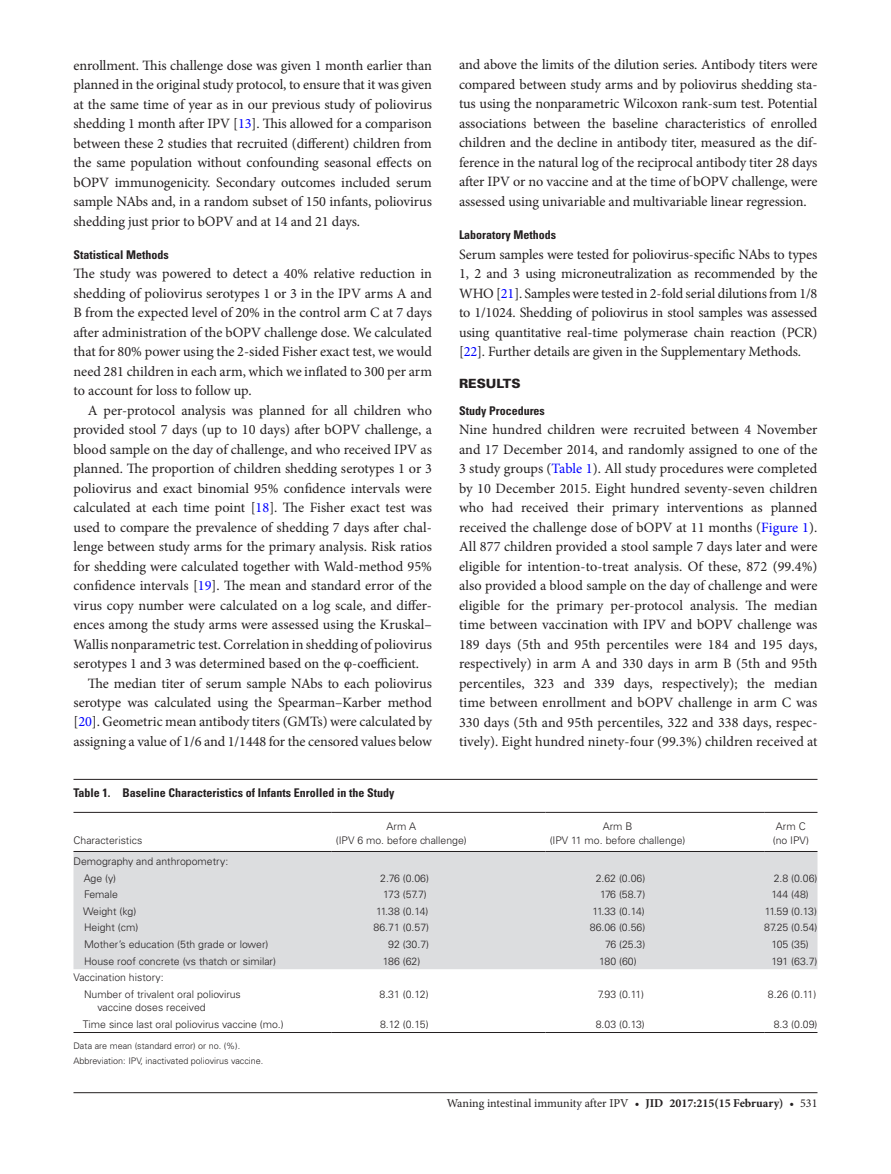
<style>
.page{position:relative;width:891px;height:1174px;background:#fff}
.page>*{position:absolute;margin:0;border:0;box-sizing:border-box;transform-origin:0 0}
.t1{font:14.25px/19.5px "Minion Pro";letter-spacing:-.005em;color:#231f20;text-align:justify}
.t2{font:900 12.75px "Univers LT Std";color:#231f20}
.t3{font:700 condensed 12px "Univers LT Std";color:#231f20}
.t4{font:12px "Minion Pro";color:#231f20}
.t5{font:300 10.5px/13.5px "Univers LT Std";color:#231f20;text-align:center}
.t6{font:300 9px/15px "Univers LT Std";color:#231f20}
.s1{color:#00f}
.s2{font-weight:700}
</style>
<div class="page">
<hr style="left:73px;top:1092px;width:744px;height:1px;background:#231f20">
<hr style="left:73px;top:779px;width:744px;height:1px;background:#231f20">
<div style="left:73px;top:851px;width:745px;height:118px;background:#dcdddf"></div>
<hr style="left:73px;top:812px;width:259px;height:1px;background:#231f20">
<hr style="left:73px;top:851px;width:259px;height:1px;background:#231f20">
<hr style="left:332px;top:851px;width:214px;height:1px;background:#231f20">
<hr style="left:546px;top:851px;width:218px;height:1px;background:#231f20">
<hr style="left:764px;top:851px;width:53px;height:1px;background:#231f20">
<hr style="left:332px;top:812px;width:214px;height:1px;background:#231f20">
<hr style="left:546px;top:812px;width:218px;height:1px;background:#231f20">
<hr style="left:764px;top:812px;width:53px;height:1px;background:#231f20">
<hr style="left:73px;top:1032px;width:259px;height:1px;background:#231f20">
<hr style="left:332px;top:1032px;width:214px;height:1px;background:#231f20">
<hr style="left:546px;top:1032px;width:218px;height:1px;background:#231f20">
<hr style="left:764px;top:1032px;width:53px;height:1px;background:#231f20">
<p class="t1" style="left:73px;top:55px;width:360px">enrollment. This challenge dose was given 1 month earlier than planned in the original study protocol, to ensure that it was given at the same time of year as in our previous study of poliovirus shedding 1 month after IPV [<span class="s1">13</span>]. This allowed for a comparison between these 2 studies that recruited (different) children from the same population without confounding seasonal effects on bOPV immunogenicity. Secondary outcomes included serum sample NAbs and, in a random subset of 150 infants, poliovirus shedding just prior to bOPV and at 14 and 21 days.</p>
<p class="t3" style="left:73px;top:247px;width:97px">Statistical Methods</p>
<p class="t1" style="left:73px;top:264px;width:360px">The study was powered to detect a 40% relative reduction in shedding of poliovirus serotypes 1 or 3 in the IPV arms A and B from the expected level of 20% in the control arm C at 7 days after administration of the bOPV challenge dose. We calculated that for 80% power using the 2-sided Fisher exact test, we would need 281 children in each arm, which we inflated to 300 per arm to account for loss to follow up.</p>
<p class="t1" style="left:88px;top:400px;width:346px">A per-protocol analysis was planned for all children who</p>
<p class="t1" style="left:73px;top:420px;width:360px">provided stool 7 days (up to 10 days) after bOPV challenge, a</p>
<p class="t1" style="left:73px;top:439px;width:360px">blood sample on the day of challenge, and who received IPV as</p>
<p class="t1" style="left:73px;top:459px;width:360px">planned. The proportion of children shedding serotypes 1 or 3</p>
<p class="t1" style="left:73px;top:478px;width:360px">poliovirus and exact binomial 95% confidence intervals were</p>
<p class="t1" style="left:73px;top:498px;width:360px">calculated at each time point [<span class="s1">18</span>]. The Fisher exact test was</p>
<p class="t1" style="left:73px;top:517px;width:360px">used to compare the prevalence of shedding 7 days after chal-</p>
<p class="t1" style="left:73px;top:537px;width:360px">lenge between study arms for the primary analysis. Risk ratios</p>
<p class="t1" style="left:73px;top:556px;width:360px">for shedding were calculated together with Wald-method 95%</p>
<p class="t1" style="left:73px;top:576px;width:360px">confidence intervals [<span class="s1">19</span>]. The mean and standard error of the</p>
<p class="t1" style="left:73px;top:595px;width:360px">virus copy number were calculated on a log scale, and differ-</p>
<p class="t1" style="left:73px;top:615px;width:360px">ences among the study arms were assessed using the Kruskal–</p>
<p class="t1" style="left:73px;top:634px;width:360px">Wallis nonparametric test. Correlation in shedding of poliovirus</p>
<p class="t1" style="left:73px;top:654px;width:347px">serotypes 1 and 3 was determined based on the φ-coefficient.</p>
<p class="t1" style="left:88px;top:673px;width:346px">The median titer of serum sample NAbs to each poliovirus</p>
<p class="t1" style="left:73px;top:693px;width:360px">serotype was calculated using the Spearman–Karber method</p>
<p class="t1" style="left:73px;top:712px;width:360px">[<span class="s1">20</span>]. Geometric mean antibody titers (GMTs) were calculated by</p>
<p class="t1" style="left:73px;top:732px;width:360px">assigning a value of 1/6 and 1/1448 for the censored values below</p>
<p class="t1" style="left:459px;top:55px;width:360px">and above the limits of the dilution series. Antibody titers were compared between study arms and by poliovirus shedding sta&shy;tus using the nonparametric Wilcoxon rank-sum test. Potential associations between the baseline characteristics of enrolled children and the decline in antibody titer, measured as the dif&shy;ference in the natural log of the reciprocal antibody titer 28 days after IPV or no vaccine and at the time of bOPV challenge, were assessed using univariable and multivariable linear regression.</p>
<p class="t3" style="left:459px;top:227px;width:99px">Laboratory Methods</p>
<p class="t1" style="left:459px;top:244px;width:360px">Serum samples were tested for poliovirus-specific NAbs to types 1, 2 and 3 using microneutralization as recommended by the WHO [<span class="s1">21</span>]. Samples were tested in 2-fold serial dilutions from 1/8 to 1/1024. Shedding of poliovirus in stool samples was assessed using quantitative real-time polymerase chain reaction (PCR) [<span class="s1">22</span>]. Further details are given in the Supplementary Methods.</p>
<p class="t2" style="left:459px;top:375px;width:63px">RESULTS</p>
<p class="t3" style="left:459px;top:403px;width:87px">Study Procedures</p>
<p class="t1" style="left:459px;top:420px;width:360px">Nine hundred children were recruited between 4 November and 17 December 2014, and randomly assigned to one of the 3 study groups (<span class="s1">Table 1</span>). All study procedures were completed by 10 December 2015. Eight hundred seventy-seven children who had received their primary interventions as planned received the challenge dose of bOPV at 11 months (<span class="s1">Figure 1</span>).<br>All 877 children provided a stool sample 7 days later and were eligible for intention-to-treat analysis. Of these, 872 (99.4%) also provided a blood sample on the day of challenge and were eligible for the primary per-protocol analysis. The median time between vaccination with IPV and bOPV challenge was 189 days (5th and 95th percentiles were 184 and 195 days, respectively) in arm A and 330 days in arm B (5th and 95th percentiles, 323 and 339 days, respectively); the median time between enrollment and bOPV challenge in arm C was 330 days (5th and 95th percentiles, 322 and 338 days, respec&shy;tively). Eight hundred ninety-four (99.3%) children received at</p>
<p class="t3" style="left:73px;top:785px;width:323px">Table 1. Baseline Characteristics of Infants Enrolled in the Study</p>
<p class="t5" style="left:73px;top:833px;width:70px">Characteristics</p>
<p class="t5" style="left:336px;top:820px;width:133px">Arm A<br>(IPV 6 mo. before challenge)</p>
<p class="t5" style="left:550px;top:820px;width:137px">Arm B<br>(IPV 11 mo. before challenge)</p>
<p class="t5" style="left:773px;top:820px;width:38px">Arm C (no IPV)</p>
<p class="t5" style="left:84px;top:853px;width:146px;line-height:16.6px;text-align:left;text-indent:-10px">Demography and anthropometry:<br>Age (y)</p>
<p class="t5" style="left:380px;top:871px;width:50px">2.76 (0.06)</p>
<p class="t5" style="left:596px;top:871px;width:51px">2.62 (0.06)</p>
<p class="t5" style="left:774px;top:871px;width:45px">2.8 (0.06)</p>
<p class="t5" style="left:84px;top:888px;width:36px">Female</p>
<p class="t5" style="left:383px;top:888px;width:45px">173 (57.7)</p>
<p class="t5" style="left:600px;top:888px;width:47px">176 (58.7)</p>
<p class="t5" style="left:771px;top:888px;width:39px">144 (48)</p>
<p class="t5" style="left:83px;top:904px;width:55px">Weight (kg)</p>
<p class="t5" style="left:376px;top:904px;width:54px">11.38 (0.14)</p>
<p class="t5" style="left:593px;top:904px;width:54px">11.33 (0.14)</p>
<p class="t5" style="left:765px;top:904px;width:54px">11.59 (0.13)</p>
<p class="t5" style="left:84px;top:921px;width:56px">Height (cm)</p>
<p class="t5" style="left:374px;top:921px;width:57px">86.71 (0.57)</p>
<p class="t5" style="left:590px;top:921px;width:57px">86.06 (0.56)</p>
<p class="t5" style="left:764px;top:921px;width:55px">87.25 (0.54)</p>
<p class="t5" style="left:84px;top:938px;width:186px">Mother’s education (5th grade or lower)</p>
<p class="t5" style="left:388px;top:938px;width:42px">92 (30.7)</p>
<p class="t5" style="left:605px;top:938px;width:42px">76 (25.3)</p>
<p class="t5" style="left:772px;top:938px;width:39px">105 (35)</p>
<p class="t5" style="left:84px;top:954px;width:194px">House roof concrete (vs thatch or similar)</p>
<p class="t5" style="left:383px;top:954px;width:39px">186 (62)</p>
<p class="t5" style="left:599px;top:954px;width:39px">180 (60)</p>
<p class="t5" style="left:771px;top:954px;width:48px">191 (63.7)</p>
<p class="t5" style="left:84px;top:969px;width:158px;line-height:16.6px;text-align:left;text-indent:-10px">Vaccination history:<br>Number of trivalent oral poliovirus</p>
<p class="t5" style="left:98px;top:1001px;width:110px">vaccine doses received</p>
<p class="t5" style="left:380px;top:987px;width:51px">8.31 (0.12)</p>
<p class="t5" style="left:598px;top:987px;width:48px">7.93 (0.11)</p>
<p class="t5" style="left:768px;top:987px;width:50px">8.26 (0.11)</p>
<p class="t5" style="left:83px;top:1018px;width:203px">Time since last oral poliovirus vaccine (mo.)</p>
<p class="t5" style="left:380px;top:1018px;width:50px">8.12 (0.15)</p>
<p class="t5" style="left:596px;top:1018px;width:51px">8.03 (0.13)</p>
<p class="t5" style="left:774px;top:1018px;width:45px">8.3 (0.09)</p>
<p class="t6" style="left:74px;top:1039px;width:191px">Data are mean (standard error) or no. (%).<br>Abbreviation: IPV, inactivated poliovirus vaccine.</p>
<p class="t4" style="left:447px;top:1095px;width:372px">Waning intestinal immunity after IPV • <span class="s2">JID 2017:215(15 February)</span> • 531</p>
</div>
